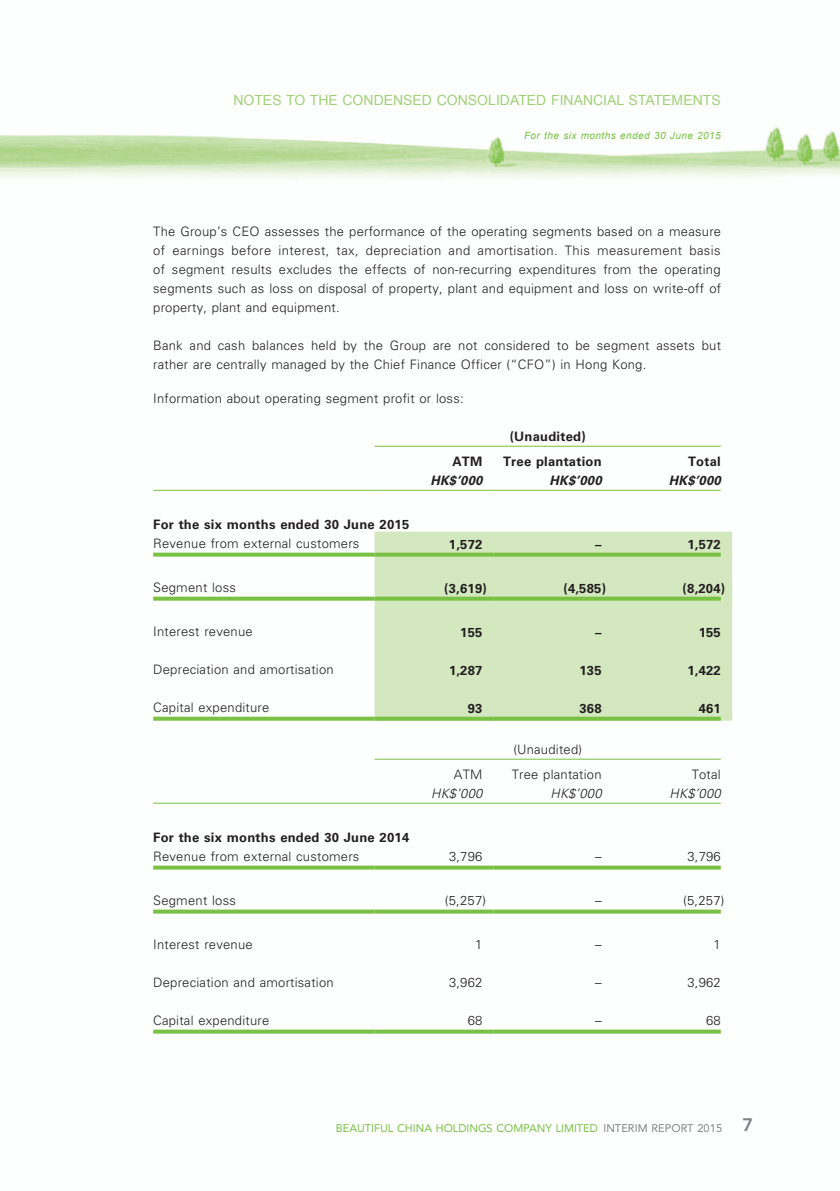
<style>
.page{position:relative;width:840px;height:1191px;background:#fff}
.page>*{position:absolute;margin:0;border:0;box-sizing:border-box;transform-origin:0 0}
.t1{font:14px "Arial";color:#a1d076}
.t2{font:300 13px/19px "Univers LT Std";letter-spacing:.015em;color:#231f20;text-align:justify}
.t3{font:700 13px/19px "Univers LT Std";letter-spacing:.015em;color:#231f20}
.t4{font:italic 700 13px "Univers LT Std";letter-spacing:.015em;color:#231f20}
.t5{font:italic 300 13px "Univers LT Std";letter-spacing:.015em;color:#231f20}
.t6{font:11px "Avenir LT Std";color:#79c142}
.t7{font:italic 10px "Arial";letter-spacing:.045em;color:#79c142}
.s1{font-weight:300}
.s2{color:#808285}
.s3{font-weight:800;font-size:18px;color:#808285}
</style>
<div class="page">
<img style="left:0;top:127px;width:839px;height:907px">
<div style="left:374px;top:531px;width:357px;height:189px;background:#d4e8c0"></div>
<hr style="left:374px;top:446px;width:346px;height:1px;background:#79c142">
<hr style="left:153px;top:490px;width:221px;height:1px;background:#79c142">
<hr style="left:374px;top:490px;width:119px;height:1px;background:#79c142">
<hr style="left:493px;top:490px;width:119px;height:1px;background:#79c142">
<hr style="left:612px;top:490px;width:108px;height:1px;background:#79c142">
<svg style="left:153px;top:552px;width:221px;height:4px"></svg>
<svg style="left:374px;top:552px;width:119px;height:4px"></svg>
<svg style="left:493px;top:552px;width:119px;height:4px"></svg>
<svg style="left:612px;top:552px;width:108px;height:4px"></svg>
<svg style="left:153px;top:596px;width:221px;height:4px"></svg>
<svg style="left:374px;top:596px;width:119px;height:4px"></svg>
<svg style="left:493px;top:596px;width:119px;height:4px"></svg>
<svg style="left:612px;top:596px;width:108px;height:4px"></svg>
<svg style="left:153px;top:716px;width:221px;height:4px"></svg>
<svg style="left:374px;top:716px;width:119px;height:4px"></svg>
<svg style="left:493px;top:716px;width:119px;height:4px"></svg>
<svg style="left:612px;top:716px;width:108px;height:4px"></svg>
<hr style="left:374px;top:758px;width:346px;height:1px;background:#79c142">
<hr style="left:153px;top:802px;width:221px;height:1px;background:#79c142">
<hr style="left:374px;top:802px;width:119px;height:1px;background:#79c142">
<hr style="left:493px;top:802px;width:119px;height:1px;background:#79c142">
<hr style="left:612px;top:802px;width:108px;height:1px;background:#79c142">
<svg style="left:153px;top:865px;width:221px;height:4px"></svg>
<svg style="left:374px;top:865px;width:119px;height:4px"></svg>
<svg style="left:493px;top:865px;width:119px;height:4px"></svg>
<svg style="left:612px;top:865px;width:108px;height:4px"></svg>
<svg style="left:153px;top:909px;width:221px;height:4px"></svg>
<svg style="left:374px;top:909px;width:119px;height:4px"></svg>
<svg style="left:493px;top:909px;width:119px;height:4px"></svg>
<svg style="left:612px;top:909px;width:108px;height:4px"></svg>
<svg style="left:153px;top:1029px;width:221px;height:4px"></svg>
<svg style="left:374px;top:1029px;width:119px;height:4px"></svg>
<svg style="left:493px;top:1029px;width:119px;height:4px"></svg>
<svg style="left:612px;top:1029px;width:108px;height:4px"></svg>
<p class="t1" style="left:233px;top:91px;width:488px">NOTES TO THE CONDENSED CONSOLIDATED FINANCIAL STATEMENTS</p>
<p class="t7" style="left:523px;top:129px;width:198px">For the six months ended 30 June 2015</p>
<p class="t2" style="left:153px;top:222px;width:569px">The Group’s CEO assesses the performance of the operating segments based on a measure of earnings before interest, tax, depreciation and amortisation. This measurement basis of segment results excludes the effects of non-recurring expenditures from the operating segments such as loss on disposal of property, plant and equipment and loss on write-off of property, plant and equipment.</p>
<p class="t2" style="left:153px;top:336px;width:569px">Bank and cash balances held by the Group are not considered to be segment assets but rather are centrally managed by the Chief Finance Officer (“CFO”) in Hong Kong.</p>
<p class="t2" style="left:153px;top:389px;width:312px">Information about operating segment profit or loss:</p>
<p class="t3" style="left:509px;top:427px;width:77px">(Unaudited)</p>
<p class="t3" style="left:452px;top:452px;width:32px">ATM</p>
<p class="t3" style="left:503px;top:452px;width:100px">Tree plantation</p>
<p class="t3" style="left:687px;top:452px;width:34px">Total</p>
<p class="t4" style="left:430px;top:473px;width:53px">HK$’000</p>
<p class="t4" style="left:549px;top:473px;width:53px">HK$’000</p>
<p class="t4" style="left:668px;top:473px;width:53px">HK$’000</p>
<p class="t3" style="left:153px;top:515px;width:257px">For the six months ended 30 June 2015<br><span class="s1">Revenue from external customers</span></p>
<p class="t3" style="left:448px;top:535px;width:35px">1,572</p>
<p class="t3" style="left:594px;top:535px;width:8px">–</p>
<p class="t3" style="left:687px;top:535px;width:35px">1,572</p>
<p class="t2" style="left:153px;top:578px;width:84px">Segment loss</p>
<p class="t3" style="left:444px;top:579px;width:44px">(3,619)</p>
<p class="t3" style="left:563px;top:579px;width:44px">(4,585)</p>
<p class="t3" style="left:682px;top:579px;width:44px">(8,204)</p>
<p class="t2" style="left:153px;top:622px;width:101px">Interest revenue</p>
<p class="t3" style="left:460px;top:623px;width:24px">155</p>
<p class="t3" style="left:594px;top:623px;width:8px">–</p>
<p class="t3" style="left:698px;top:623px;width:24px">155</p>
<p class="t2" style="left:153px;top:660px;width:182px">Depreciation and amortisation</p>
<p class="t3" style="left:449px;top:661px;width:35px">1,287</p>
<p class="t3" style="left:579px;top:661px;width:24px">135</p>
<p class="t3" style="left:687px;top:661px;width:35px">1,422</p>
<p class="t2" style="left:153px;top:698px;width:117px">Capital expenditure</p>
<p class="t3" style="left:467px;top:699px;width:16px">93</p>
<p class="t3" style="left:579px;top:699px;width:24px">368</p>
<p class="t3" style="left:698px;top:699px;width:24px">461</p>
<p class="t2" style="left:513px;top:740px;width:70px">(Unaudited)</p>
<p class="t2" style="left:453px;top:765px;width:30px">ATM</p>
<p class="t2" style="left:511px;top:765px;width:91px">Tree plantation</p>
<p class="t2" style="left:691px;top:765px;width:31px">Total</p>
<p class="t5" style="left:431px;top:786px;width:53px">HK$’000</p>
<p class="t5" style="left:550px;top:786px;width:53px">HK$’000</p>
<p class="t5" style="left:669px;top:786px;width:53px">HK$’000</p>
<p class="t3" style="left:153px;top:828px;width:257px">For the six months ended 30 June 2014<br><span class="s1">Revenue from external customers</span></p>
<p class="t2" style="left:448px;top:847px;width:35px">3,796</p>
<p class="t2" style="left:594px;top:847px;width:8px">–</p>
<p class="t2" style="left:687px;top:847px;width:35px">3,796</p>
<p class="t2" style="left:153px;top:891px;width:84px">Segment loss</p>
<p class="t2" style="left:444px;top:891px;width:43px">(5,257)</p>
<p class="t2" style="left:594px;top:891px;width:8px">–</p>
<p class="t2" style="left:683px;top:891px;width:43px">(5,257)</p>
<p class="t2" style="left:153px;top:935px;width:101px">Interest revenue</p>
<p class="t2" style="left:475px;top:935px;width:9px">1</p>
<p class="t2" style="left:594px;top:935px;width:8px">–</p>
<p class="t2" style="left:713px;top:935px;width:9px">1</p>
<p class="t2" style="left:153px;top:973px;width:182px">Depreciation and amortisation</p>
<p class="t2" style="left:448px;top:973px;width:35px">3,962</p>
<p class="t2" style="left:594px;top:973px;width:8px">–</p>
<p class="t2" style="left:687px;top:973px;width:35px">3,962</p>
<p class="t2" style="left:153px;top:1011px;width:117px">Capital expenditure</p>
<p class="t2" style="left:467px;top:1011px;width:16px">68</p>
<p class="t2" style="left:594px;top:1011px;width:8px">–</p>
<p class="t2" style="left:705px;top:1011px;width:16px">68</p>
<p class="t6" style="left:335px;top:1121px;width:418px">BEAUTIFUL CHINA HOLDINGS COMPANY LIMITED <span class="s2">INTERIM REPORT 2015</span> <span class="s3">7</span></p>
</div>
